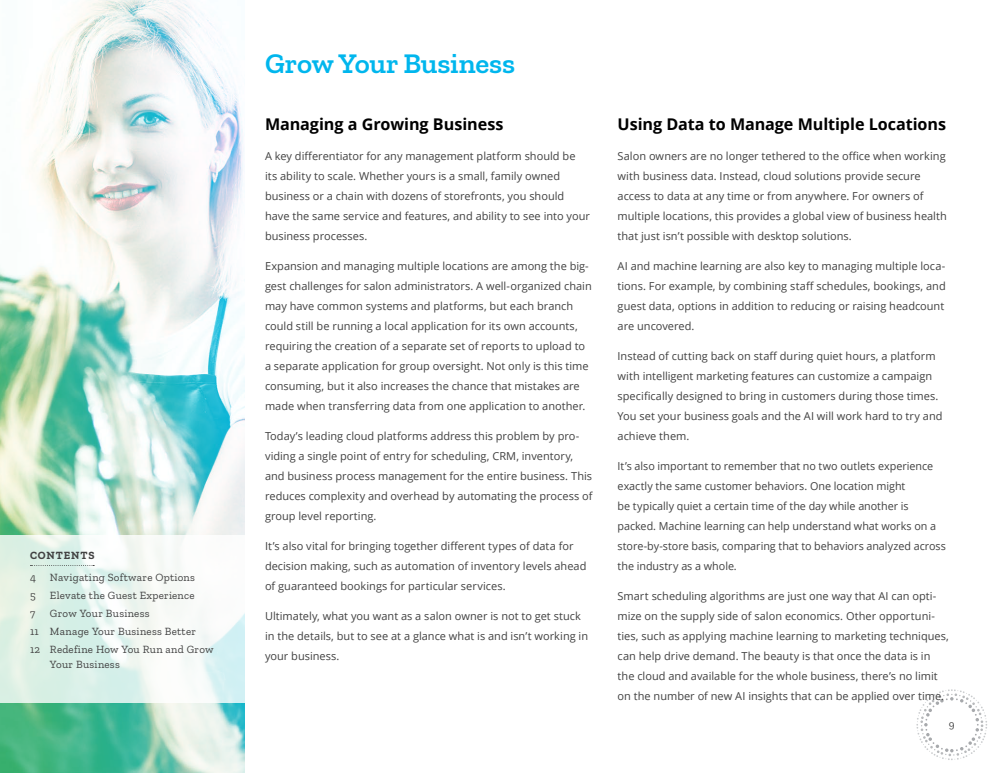
<style>
.page{position:relative;width:1000px;height:773px;background:#fff}
.page>*{position:absolute;margin:0;border:0;box-sizing:border-box;transform-origin:0 0}
.t1{font:600 29px "Zilla Slab";letter-spacing:-.01em;color:#00b6ed}
.t2{font:700 16.2px "Open Sans";letter-spacing:-.005em;color:#000}
.t3{font:11px/20px "Open Sans";color:#414141}
.t4{font:11px/18px "Zilla Slab";letter-spacing:.02em;color:#414141}
.t5{font:700 11px "Zilla Slab";letter-spacing:.08em;color:#414141}
</style>
<div class="page">
<img style="left:0;top:0;width:245px;height:773px">
<svg style="left:916px;top:689px;width:71px;height:71px"></svg>
<svg style="left:0;top:535px;width:245px;height:168px"></svg>
<svg style="left:30px;top:565px;width:64px;height:1px"></svg>
<p class="t5" style="left:30px;top:549px;width:66px">CONTENTS</p>
<p class="t4" style="left:30px;top:568px;width:7px">4</p>
<p class="t4" style="left:50px;top:568px;width:147px">Navigating Software Options</p>
<p class="t4" style="left:30px;top:586px;width:7px">5</p>
<p class="t4" style="left:50px;top:586px;width:146px">Elevate the Guest Experience</p>
<p class="t4" style="left:30px;top:604px;width:7px">7</p>
<p class="t4" style="left:30px;top:604px;width:185px;text-indent:20px">Grow Your Business<br>11 Manage Your Business Better<br>12 Redefine How You Run and Grow</p>
<p class="t4" style="left:50px;top:655px;width:71px">Your Business</p>
<h1 class="t1" style="left:265px;top:47px;width:252px">Grow Your Business</h1>
<h2 class="t2" style="left:265px;top:113px;width:240px">Managing a Growing Business</h2>
<p class="t3" style="left:265px;top:146px;width:326px">A key differentiator for any management platform should be its ability to scale. Whether yours is a small, family owned business or a chain with dozens of storefronts, you should have the same service and features, and ability to see into your business processes.</p>
<p class="t3" style="left:265px;top:256px;width:328px">Expansion and managing multiple locations are among the big&shy;gest challenges for salon administrators. A well-organized chain may have common systems and platforms, but each branch could still be running a local application for its own accounts, requiring the creation of a separate set of reports to upload to a separate application for group oversight. Not only is this time consuming, but it also increases the chance that mistakes are made when transferring data from one application to another.</p>
<p class="t3" style="left:265px;top:426px;width:329px">Today’s leading cloud platforms address this problem by pro&shy;viding a single point of entry for scheduling, CRM, inventory, and business process management for the entire business. This reduces complexity and overhead by automating the process of group level reporting.</p>
<p class="t3" style="left:265px;top:536px;width:323px">It’s also vital for bringing together different types of data for decision making, such as automation of inventory levels ahead of guaranteed bookings for particular services.</p>
<p class="t3" style="left:265px;top:606px;width:325px">Ultimately, what you want as a salon owner is not to get stuck in the details, but to see at a glance what is and isn’t working in your business.</p>
<h2 class="t2" style="left:618px;top:113px;width:330px">Using Data to Manage Multiple Locations</h2>
<p class="t3" style="left:618px;top:146px;width:331px">Salon owners are no longer tethered to the office when working with business data. Instead, cloud solutions provide secure access to data at any time or from anywhere. For owners of multiple locations, this provides a global view of business health that just isn’t possible with desktop solutions.</p>
<p class="t3" style="left:618px;top:256px;width:330px">AI and machine learning are also key to managing multiple loca&shy;tions. For example, by combining staff schedules, bookings, and guest data, options in addition to reducing or raising headcount are uncovered.</p>
<p class="t3" style="left:618px;top:346px;width:327px">Instead of cutting back on staff during quiet hours, a platform with intelligent marketing features can customize a campaign specifically designed to bring in customers during those times.<br>You set your business goals and the AI will work hard to try and achieve them.</p>
<p class="t3" style="left:618px;top:456px;width:330px">It’s also important to remember that no two outlets experience exactly the same customer behaviors. One location might<br>be typically quiet a certain time of the day while another is packed. Machine learning can help understand what works on a store-by-store basis, comparing that to behaviors analyzed across the industry as a whole.</p>
<p class="t3" style="left:618px;top:586px;width:333px">Smart scheduling algorithms are just one way that AI can opti&shy;mize on the supply side of salon economics. Other opportuni&shy;ties, such as applying machine learning to marketing techniques, can help drive demand. The beauty is that once the data is in the cloud and available for the whole business, there’s no limit on the number of new AI insights that can be applied over time.</p>
<p class="t4" style="left:949px;top:716px;width:7px">9</p>
</div>
